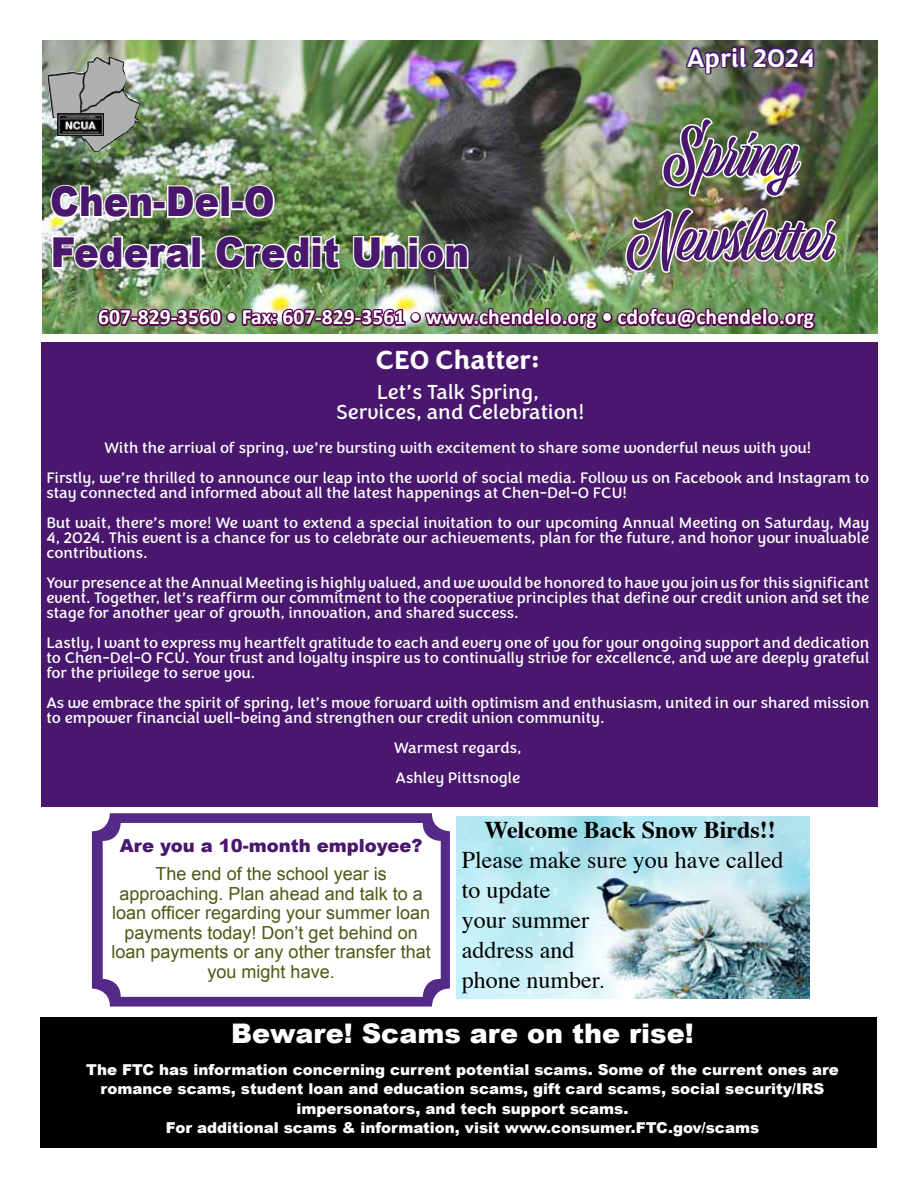
<style>
.page{position:relative;width:918px;height:1188px;background:#fff}
.page>*{position:absolute;margin:0;border:0;box-sizing:border-box;transform-origin:0 0}
.t1{font:60px/84px "Viktor Script";color:#49176d;text-align:center}
.t2{font:900 41.25px "Arial";color:#49176d;scale:.9 1}
.t3{font:900 27px "Arial";color:#fff}
.t4{font:700 27px "Congenial";color:#fff}
.t5{font:500 26.4px "Congenial";color:#fff}
.t6{font:24px/30px "Times";color:#000}
.t7{font:700 24px "Times";color:#000}
.t8{font:700 21.9px "Calibri";color:#fff}
.t9{font:21px/19.5px "Congenial";color:#fff;text-align:center}
.t10{font:18px/19.5px "Arial";color:#495b14;text-align:center}
.t11{font:900 18px "Arial";color:#49176d}
.t12{font:15.75px/15px "Congenial";color:#fff}
.t13{font:900 15px/19.5px "Arial";color:#fff;text-align:center}
.s1{font-size:21px}
</style>
<div class="page">
<img style="left:42px;top:40px;width:836px;height:294px">
<img style="left:47px;top:56px;width:93px;height:96px">
<img style="left:49px;top:183px;width:105px;height:38px">
<div style="left:153px;top:201px;width:13px;height:9px;border:3px solid #fff"></div>
<img style="left:165px;top:183px;width:57px;height:38px">
<div style="left:220px;top:185px;width:11px;height:33px;border:3px solid #fff"></div>
<div style="left:231px;top:201px;width:14px;height:9px;border:3px solid #fff"></div>
<svg style="left:243px;top:183px;width:34px;height:37px"></svg>
<img style="left:57px;top:113px;width:47px;height:23px">
<img style="left:96px;top:287px;width:722px;height:47px">
<div style="left:41px;top:342px;width:837px;height:465px;background:#49176d"></div>
<div style="left:92px;top:813px;width:358px;height:194px;background:#552988;border-radius:18px"></div>
<div style="left:103px;top:823px;width:338px;height:174px;background:#fff;border-radius:18px"></div>
<img style="left:456px;top:816px;width:354px;height:183px">
<img style="left:51px;top:235px;width:143px;height:36px">
<div style="left:191px;top:236px;width:11px;height:33px;border:3px solid #fff"></div>
<svg style="left:214px;top:232px;width:127px;height:39px"></svg>
<img style="left:351px;top:235px;width:119px;height:36px">
<img style="left:624px;top:45px;width:214px;height:236px">
<div style="left:40px;top:1017px;width:838px;height:131px;background:#000"></div>
<h2 class="t2" style="left:50px;top:179px;width:251px">Chen-Del-O</h2>
<h2 class="t2" style="left:51px;top:229px;width:466px">Federal Credit Union</h2>
<h3 class="t5" style="left:687px;top:42px;width:129px">April 2024</h3>
<h1 class="t1" style="left:627px;top:113px;width:209px">Spring<br>Newsletter</h1>
<h3 class="t8" style="left:98px;top:304px;width:717px">607-829-3560 • Fax: 607-829-3561 • www.chendelo.org • cdofcu@chendelo.org</h3>
<h3 class="t4" style="left:376px;top:343px;width:165px">CEO Chatter:</h3>
<h3 class="t9" style="left:336px;top:383px;width:250px">Let’s Talk Spring,<br>Services, and Celebration!</h3>
<p class="t12" style="left:46px;top:433px;width:824px;line-height:30px;text-align:center">With the arrival of spring, we’re bursting with excitement to share some wonderful news with you!<br>Firstly, we’re thrilled to announce our leap into the world of social media. Follow us on Facebook and Instagram to</p>
<p class="t12" style="left:46px;top:478px;width:824px;line-height:30px">stay connected and informed about all the latest happenings at Chen-Del-O FCU!<br>But wait, there’s more! We want to extend a special invitation to our upcoming Annual Meeting on Saturday, May</p>
<p class="t12" style="left:46px;top:531px;width:824px">4, 2024. This event is a chance for us to celebrate our achievements, plan for the future, and honor your invaluable contributions.</p>
<p class="t12" style="left:46px;top:576px;width:824px;text-align:justify">Your presence at the Annual Meeting is highly valued, and we would be honored to have you join us for this significant event. Together, let’s reaffirm our commitment to the cooperative principles that define our credit union and set the stage for another year of growth, innovation, and shared success.</p>
<p class="t12" style="left:46px;top:636px;width:824px;text-align:justify">Lastly, I want to express my heartfelt gratitude to each and every one of you for your ongoing support and dedication to Chen-Del-O FCU. Your trust and loyalty inspire us to continually strive for excellence, and we are deeply grateful for the privilege to serve you.</p>
<p class="t12" style="left:46px;top:696px;width:824px">As we embrace the spirit of spring, let’s move forward with optimism and enthusiasm, united in our shared mission to empower financial well-being and strengthen our credit union community.</p>
<p class="t12" style="left:394px;top:733px;width:129px;line-height:30px">Warmest regards,<br>Ashley Pittsnogle</p>
<p class="t11" style="left:120px;top:835px;width:304px">Are you a 10-month employee?</p>
<p class="t10" style="left:112px;top:864px;width:321px">The end of the school year is approaching. Plan ahead and talk to a loan officer regarding your summer loan payments today! Don’t get behind on loan payments or any other transfer that you might have.</p>
<h3 class="t7" style="left:485px;top:814px;width:293px">Welcome Back Snow Birds!!</h3>
<h3 class="t6" style="left:462px;top:846px;width:323px">Please make sure you have called to update<br>your summer<br>address and<br>phone number<span class="s1">.</span></h3>
<h3 class="t3" style="left:231px;top:1019px;width:464px">Beware! Scams are on the rise!</h3>
<p class="t13" style="left:86px;top:1060px;width:754px">The FTC has information concerning current potential scams. Some of the current ones are romance scams, student loan and education scams, gift card scams, social security/IRS impersonators, and tech support scams.<br>For additional scams &amp; information, visit www.consumer.FTC.gov/scams</p>
</div>
